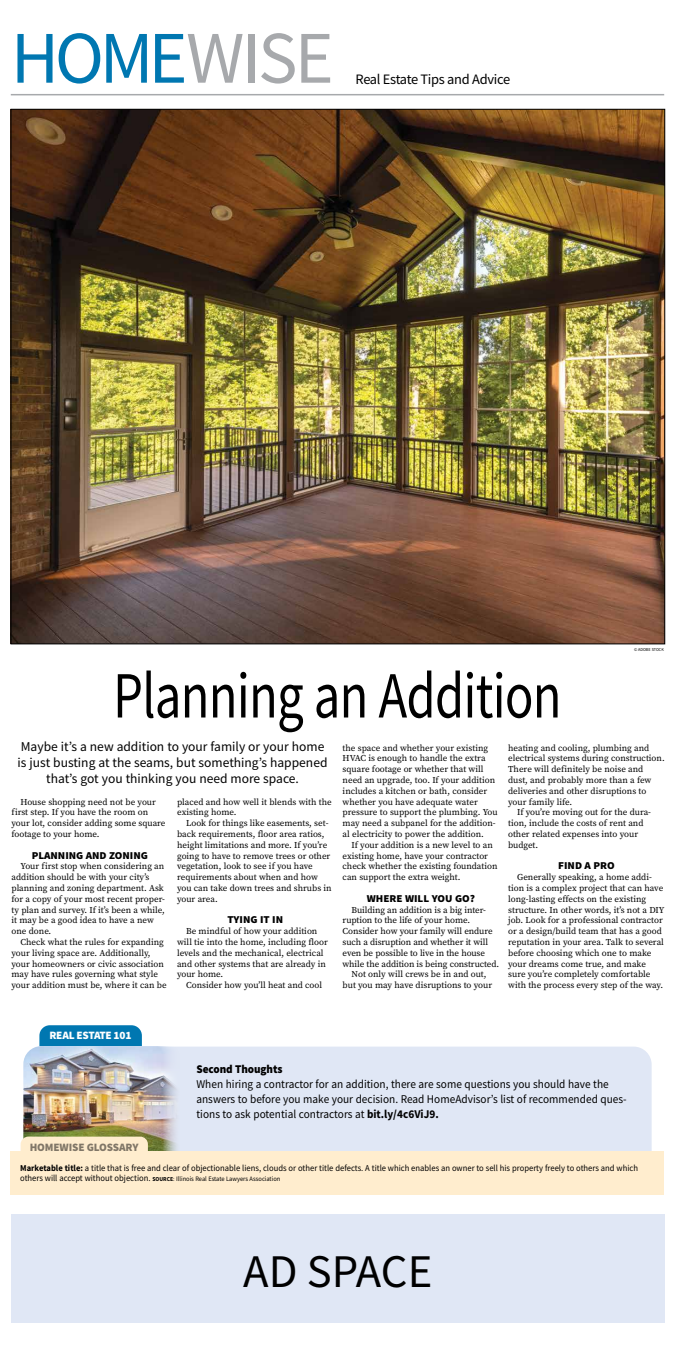
<style>
.page{position:relative;width:675px;height:1350px;background:#fff}
.page>*{position:absolute;margin:0;border:0;box-sizing:border-box;transform-origin:0 0}
.t1{font:74.25px "Source Sans Pro";letter-spacing:-.04em;color:#0077b1}
.t2{font:66px "Source Sans Pro";letter-spacing:-.015em;color:#000;scale:.8 1}
.t3{font:46.8px "Source Sans Pro";color:#000}
.t4{font:14.4px "Source Sans Pro";letter-spacing:-.02em;color:#000}
.t5{font:13.5px/16.2px "Source Sans Pro";color:#000;text-align:center}
.t6{font:11.85px/15px "Source Sans Pro";color:#000;scale:.95 1}
.t7{font:900 11.85px "Source Sans Pro";letter-spacing:-.005em;color:#000;scale:.95 1}
.t8{font:900 11.25px "Source Sans Pro";letter-spacing:-.01em;color:#000}
.t9{font:900 11.25px "Source Sans Pro";letter-spacing:-.02em;color:#fff}
.t10{font:900 10.5px "Source Sans Pro";color:#000;scale:1.05 1}
.t11{font:9px/10.8px "Source Serif Pro";color:#000}
.t12{font:9px "Source Sans Pro";color:#000;scale:.95 1}
.t13{font:6.75px "Source Sans Pro";color:#000;scale:.95 1}
.t14{font:4.5px "Source Sans Pro";color:#000;scale:.95 1}
.s1{color:#a7a9ac}
.s2{font-weight:700}
.s3{font-size:9px}
.s4{font-weight:700;font-size:6px}
.s5{font-size:6px}
</style>
<div class="page">
<div style="left:180px;top:1047px;width:472px;height:104px;background:#e0e7f5"></div>
<svg style="left:39px;top:1025px;width:103px;height:21px;background:#097cb3"></svg>
<img style="left:23px;top:1046px;width:157px;height:105px">
<hr style="left:11px;top:94px;width:653px;height:1px;background:#a7a9ac">
<div style="left:10px;top:1151px;width:654px;height:44px;background:#ffedce"></div>
<div style="left:21px;top:1137px;width:127px;height:14px;background:#ffedce"></div>
<div style="left:11px;top:1215px;width:653px;height:108px;background:#e0e7f5"></div>
<img style="left:13px;top:111px;width:650px;height:531px">
<h1 class="t1" style="left:11px;top:11px;width:324px">HOME<span class="s1">WISE</span></h1>
<h3 class="t4" style="left:356px;top:70px;width:156px">Real Estate Tips and Advice</h3>
<h2 class="t2" style="left:113px;top:654px;width:562px">Planning an Addition</h2>
<p class="t14" style="left:634px;top:646px;width:33px">© ADOBE STOCK</p>
<h3 class="t5" style="left:18px;top:738px;width:311px">Maybe it’s a new addition to your family or your home is just busting at the seams, but something’s happened that’s got you thinking you need more space.</h3>
<p class="t11" style="left:12px;top:796px;width:156px;text-indent:9px">House shopping need not be your first step. If you have the room on your lot, consider adding some square footage to your home.</p>
<p class="t10" style="left:32px;top:848px;width:112px">PLANNING AND ZONING</p>
<p class="t11" style="left:12px;top:861px;width:155px;text-indent:9px">Your first stop when considering an addition should be with your city’s planning and zoning department. Ask for a copy of your most recent proper&shy;ty plan and survey. If it’s been a while, it may be a good idea to have a new one done.</p>
<p class="t11" style="left:12px;top:937px;width:157px;text-indent:9px">Check what the rules for expanding your living space are. Additionally, your homeowners or civic association may have rules governing what style your addition must be, where it can be</p>
<p class="t11" style="left:177px;top:796px;width:156px">placed and how well it blends with the existing home.</p>
<p class="t11" style="left:177px;top:818px;width:156px;text-indent:9px">Look for things like easements, set&shy;back requirements, floor area ratios, height limitations and more. If you’re going to have to remove trees or other vegetation, look to see if you have requirements about when and how you can take down trees and shrubs in your area.</p>
<p class="t10" style="left:228px;top:913px;width:54px">TYING IT IN</p>
<p class="t11" style="left:177px;top:926px;width:152px;text-indent:9px">Be mindful of how your addition will tie into the home, including floor levels and the mechanical, electrical and other systems that are already in your home.</p>
<p class="t11" style="left:186px;top:980px;width:137px">Consider how you’ll heat and cool</p>
<p class="t11" style="left:343px;top:742px;width:157px">the space and whether your existing HVAC is enough to handle the extra square footage or whether that will need an upgrade, too. If your addition includes a kitchen or bath, consider whether you have adequate water pressure to support the plumbing. You may need a subpanel for the addition&shy;al electricity to power the addition.</p>
<p class="t11" style="left:343px;top:839px;width:156px;text-indent:9px">If your addition is a new level to an existing home, have your contractor check whether the existing foundation can support the extra weight.</p>
<p class="t10" style="left:367px;top:891px;width:105px">WHERE WILL YOU GO?</p>
<p class="t11" style="left:352px;top:904px;width:136px">Building an addition is a big inter-</p>
<p class="t11" style="left:343px;top:915px;width:129px">ruption to the life of your home.</p>
<p class="t11" style="left:343px;top:926px;width:151px">Consider how your family will endure</p>
<p class="t11" style="left:343px;top:937px;width:147px">such a disruption and whether it will</p>
<p class="t11" style="left:343px;top:947px;width:144px">even be possible to live in the house</p>
<p class="t11" style="left:343px;top:958px;width:158px">while the addition is being constructed.</p>
<p class="t11" style="left:352px;top:969px;width:136px">Not only will crews be in and out,</p>
<p class="t11" style="left:343px;top:980px;width:151px">but you may have disruptions to your</p>
<p class="t11" style="left:508px;top:742px;width:143px">heating and cooling, plumbing and</p>
<p class="t11" style="left:508px;top:753px;width:158px">electrical systems during construction.</p>
<p class="t11" style="left:508px;top:764px;width:137px">There will definitely be noise and</p>
<p class="t11" style="left:508px;top:775px;width:145px">dust, and probably more than a few</p>
<p class="t11" style="left:508px;top:785px;width:140px">deliveries and other disruptions to</p>
<p class="t11" style="left:508px;top:796px;width:66px">your family life.</p>
<p class="t11" style="left:517px;top:807px;width:135px">If you’re moving out for the dura-</p>
<p class="t11" style="left:508px;top:818px;width:137px">tion, include the costs of rent and</p>
<p class="t11" style="left:508px;top:829px;width:131px">other related expenses into your</p>
<p class="t11" style="left:508px;top:839px;width:32px">budget.</p>
<p class="t10" style="left:558px;top:859px;width:55px">FIND A PRO</p>
<p class="t11" style="left:508px;top:872px;width:158px;text-indent:9px">Generally speaking, a home addi&shy;tion is a complex project that can have long-lasting effects on the existing structure. In other words, it’s not a DIY job. Look for a professional contractor or a design/build team that has a good reputation in your area. Talk to several before choosing which one to make your dreams come true, and make sure you’re completely comfortable with the process every step of the way.</p>
<p class="t9" style="left:49px;top:1027px;width:83px">REAL ESTATE 101</p>
<p class="t8" style="left:30px;top:1139px;width:110px">HOMEWISE GLOSSARY</p>
<h3 class="t7" style="left:196px;top:1061px;width:92px">Second Thoughts</h3>
<h3 class="t6" style="left:196px;top:1076px;width:455px">When hiring a contractor for an addition, there are some questions you should have the answers to before you make your decision. Read HomeAdvisor’s list of recommended ques&shy;tions to ask potential contractors at <span class="s2">bit.ly/4c6ViJ9.</span></h3>
<p class="t12" style="left:20px;top:1162px;width:652px"><span class="s2">Marketable title:</span> a title that is free and clear of objectionable liens, clouds or other title defects. A title which enables an owner to sell his property freely to others and which</p>
<p class="t13" style="left:20px;top:1175px;width:275px"><span class="s3">others will accept without objection.</span> <span class="s4">SOURCE</span><span class="s5">:</span> Illinois Real Estate Lawyers Association</p>
<h3 class="t3" style="left:243px;top:1241px;width:191px">AD SPACE</h3>
</div>
